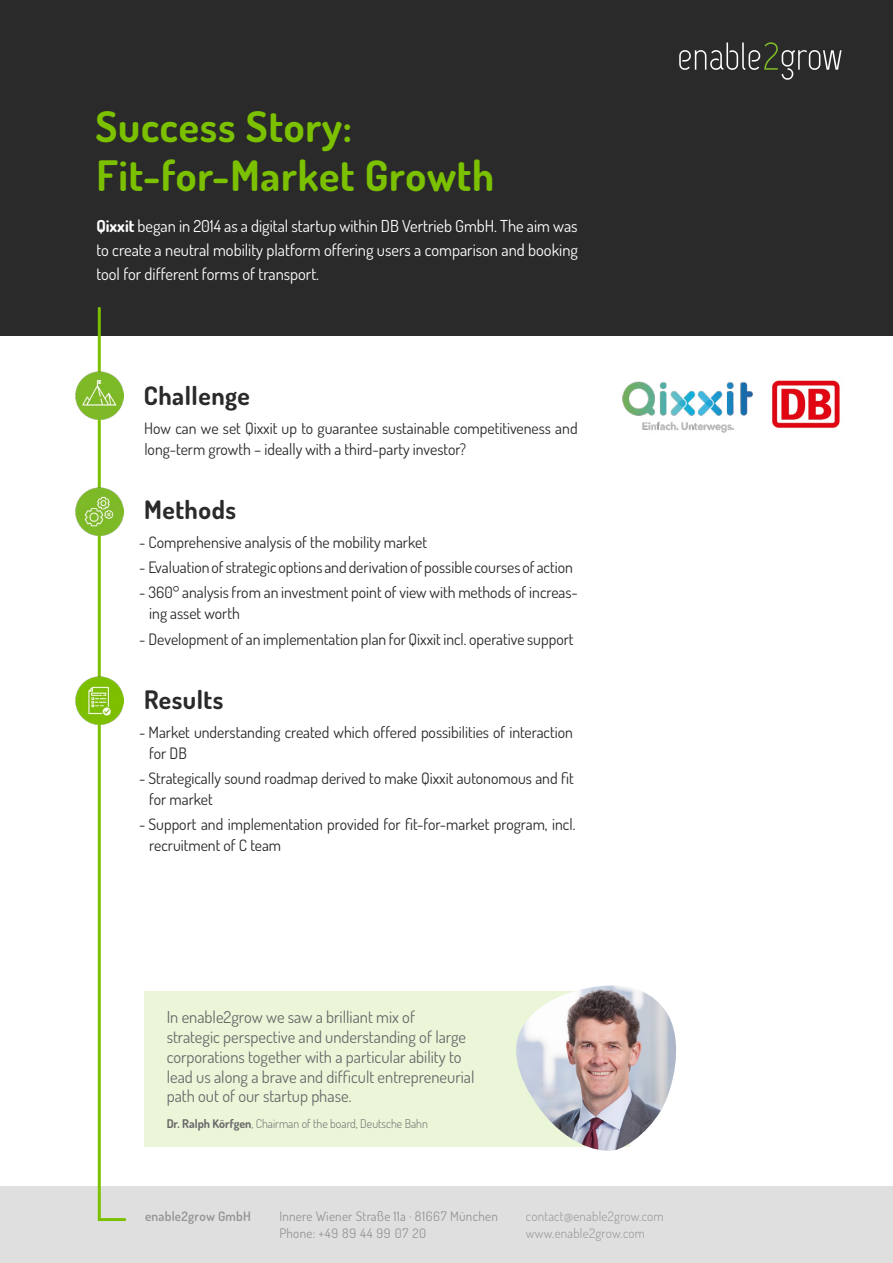
<style>
.page{position:relative;width:893px;height:1263px;background:#fff}
.page>*{position:absolute;margin:0;border:0;box-sizing:border-box;transform-origin:0 0}
.t1{font:700 42px/49.5px "Dosis";letter-spacing:.02em;color:#7cc100}
.t2{font:700 25.5px "Dosis";letter-spacing:.02em;color:#2a2a2a}
.t3{font:16.5px/19.8px "Dosis";color:#6a6a6a}
.t4{font:16.5px/24px "Dosis";color:#fff;text-align:justify}
.t5{font:15.75px/21px "Dosis";color:#2a2a2a}
.t6{font:13.2px/17px "Dosis";letter-spacing:.02em;color:#949494}
.t7{font:300 13.2px/17px "Dosis";letter-spacing:.02em;color:#949494}
.t8{font:600 13.2px "Dosis";letter-spacing:.02em;color:#949494}
.t9{font:300 12px "Dosis";color:#6a6a6a}
.s1{font-weight:700}
</style>
<div class="page">
<div style="left:0;top:0;width:893px;height:336px;background:#2a2a2a"></div>
<div style="left:0;top:1186px;width:893px;height:77px;background:#dfdfdf"></div>
<svg style="left:96px;top:307px;width:31px;height:915px"></svg>
<svg style="left:679px;top:42px;width:163px;height:38px"></svg>
<div style="left:144px;top:991px;width:485px;height:155px;background:#ebf6d9"></div>
<img style="left:511px;top:985px;width:165px;height:166px">
<img style="left:75px;top:371px;width:48px;height:48px">
<img style="left:75px;top:487px;width:48px;height:48px">
<img style="left:75px;top:676px;width:48px;height:49px">
<img style="left:622px;top:381px;width:131px;height:52px">
<img style="left:771px;top:380px;width:69px;height:48px">
<h1 class="t1" style="left:95px;top:100px;width:400px">Success Story:<br>Fit-for-Market Growth</h1>
<p class="t4" style="left:96px;top:214px;width:483px"><span class="s1">Qixxit</span> began in 2014 as a digital startup within DB Vertrieb GmbH. The aim was to create a neutral mobility platform offering users a comparison and booking tool for different forms of transport.</p>
<h2 class="t2" style="left:144px;top:378px;width:108px">Challenge</h2>
<p class="t5" style="left:144px;top:417px;width:435px">How can we set Qixxit up to guarantee sustainable competitiveness and long-term growth – ideally with a third-party investor?</p>
<h2 class="t2" style="left:144px;top:492px;width:93px">Methods</h2>
<p class="t5" style="left:139px;top:531px;width:289px">- Comprehensive analysis of the mobility market</p>
<p class="t5" style="left:139px;top:556px;width:435px">- Evaluation of strategic options and derivation of possible courses of action</p>
<p class="t5" style="left:149px;top:581px;width:430px;text-indent:-10px">- 360° analysis from an investment point of view with methods of increas&shy;ing asset worth</p>
<p class="t5" style="left:139px;top:628px;width:436px">- Development of an implementation plan for Qixxit incl. operative support</p>
<h2 class="t2" style="left:144px;top:682px;width:81px">Results</h2>
<p class="t5" style="left:149px;top:721px;width:425px;text-indent:-10px">- Market understanding created which offered possibilities of interaction for DB</p>
<p class="t5" style="left:149px;top:767px;width:426px;text-indent:-10px">- Strategically sound roadmap derived to make Qixxit autonomous and fit for market</p>
<p class="t5" style="left:149px;top:813px;width:428px;text-indent:-10px">- Support and implementation provided for fit-for-market program, incl. recruitment of C team</p>
<p class="t3" style="left:167px;top:1006px;width:309px">In enable2grow we saw a brilliant mix of<br>strategic perspective and understanding of large corporations together with a particular ability to lead us along a brave and difficult entrepreneurial path out of our startup phase.</p>
<p class="t9" style="left:167px;top:1115px;width:263px"><span class="s1">Dr. Ralph Körfgen</span>, Chairman of the board, Deutsche Bahn</p>
<p class="t8" style="left:145px;top:1207px;width:107px">enable2grow GmbH</p>
<p class="t6" style="left:279px;top:1207px;width:220px">Innere Wiener Straße 11a · 81667 München<br>Phone: +49 89 44 99 07 20</p>
<p class="t7" style="left:526px;top:1207px;width:139px">contact@enable2grow.com www.enable2grow.com</p>
</div>
